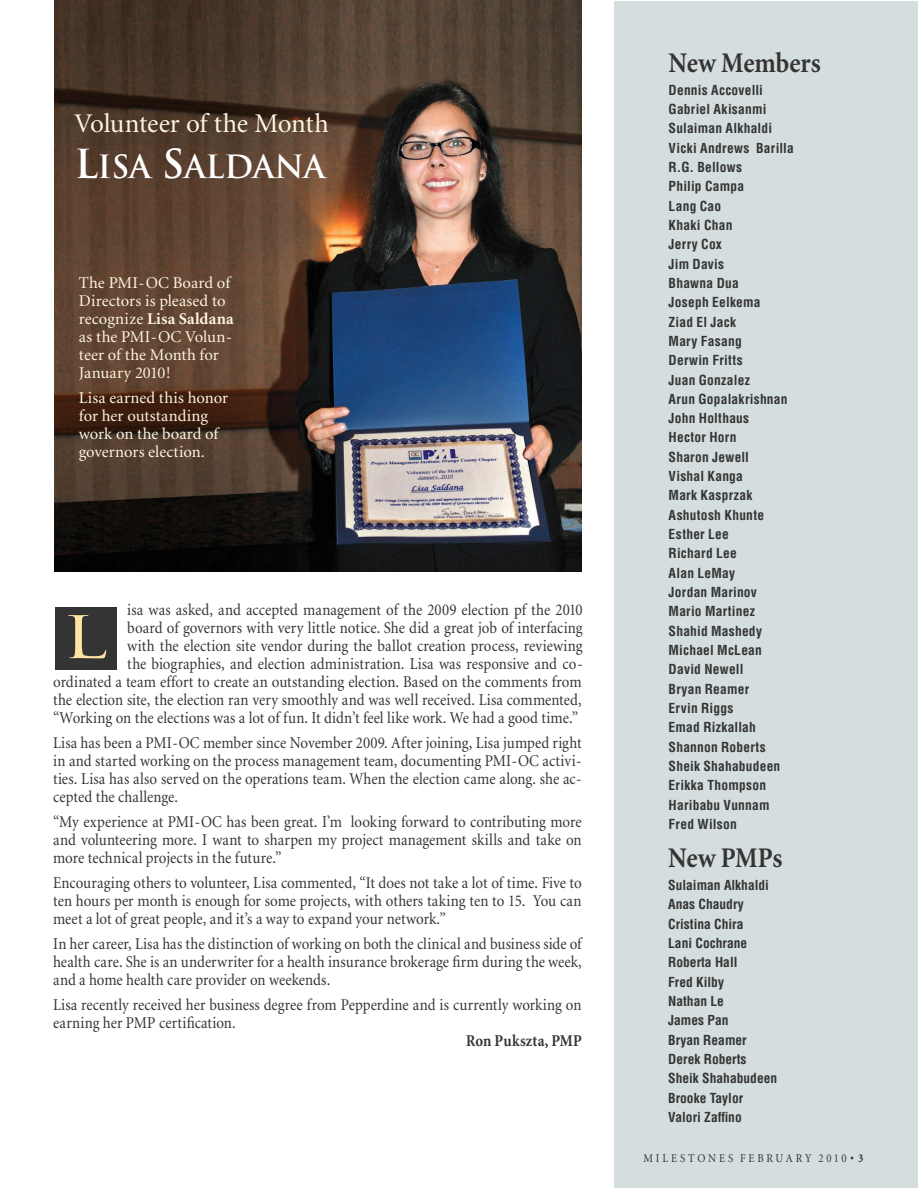
<style>
.page{position:relative;width:918px;height:1188px;background:#fff}
.page>*{position:absolute;margin:0;border:0;box-sizing:border-box;transform-origin:0 0}
.t1{font:57.15px "Trajan";color:#fee4a4;scale:1.4 1}
.t2{font:700 31.2px "Trajan";letter-spacing:-.015em;color:#fff}
.t3{font:700 28.5px "Minion";color:#353434;scale:.9 1}
.t4{font:27px "Minion";letter-spacing:-.015em;color:#fff5de}
.t5{font:16.5px/18px "Minion";letter-spacing:.005em;color:#353434;text-align:justify;scale:.9 1}
.t6{font:16.5px/18px "Minion";color:#fff5de}
.t7{font:700 16.5px "Minion";letter-spacing:.01em;color:#353434;scale:.9 1}
.t8{font:700 condensed 13.5px/19.4px "Helvetica";letter-spacing:.015em;color:#353434}
.t9{font:12px "Minion";letter-spacing:.26em;color:#353434;scale:.9 1}
.s1{font-size:39px}
.s2{font-weight:700}
</style>
<div class="page">
<div style="left:614px;top:1px;width:304px;height:1187px;background:#d4dede"></div>
<img style="left:54px;top:0;width:528px;height:572px">
<div style="left:55px;top:607px;width:62px;height:63px;background:#353434"></div>
<h3 class="t4" style="left:74px;top:110px;width:256px">Volunteer of the Month</h3>
<h2 class="t2" style="left:74px;top:148px;width:252px"><span class="s1">L</span>ISA <span class="s1">S</span>ALDANA</h2>
<p class="t6" style="left:79px;top:275px;width:156px">The PMI-OC Board of<br>Directors is pleased to recognize <span class="s2">Lisa Saldana </span>as the PMI-OC Volun&shy;teer of the Month for<br>January 2010!</p>
<p class="t6" style="left:79px;top:390px;width:151px">Lisa earned this honor for her outstanding work on the board of governors election.</p>
<h1 class="t1" style="left:61px;top:603px;width:35px">L</h1>
<p class="t5" style="left:127px;top:601px;width:508px">isa was asked, and accepted management of the 2009 election pf the 2010 board of governors with very little notice. She did a great job of interfacing with the election site vendor during the ballot creation process, reviewing the biographies, and election administration. Lisa was responsive and co-</p>
<p class="t5" style="left:53px;top:673px;width:589px">ordinated a team effort to create an outstanding election. Based on the comments from the election site, the election ran very smoothly and was well received. Lisa commented, “Working on the elections was a lot of fun. It didn’t feel like work. We had a good time.”</p>
<p class="t5" style="left:53px;top:734px;width:589px">Lisa has been a PMI-OC member since November 2009. After joining, Lisa jumped right in and started working on the process management team, documenting PMI-OC activi&shy;ties. Lisa has also served on the operations team. When the election came along. she ac&shy;cepted the challenge.</p>
<p class="t5" style="left:53px;top:813px;width:589px">“My experience at PMI-OC has been great. I’m looking forward to contributing more and volunteering more. I want to sharpen my project management skills and take on more technical projects in the future.”</p>
<p class="t5" style="left:53px;top:874px;width:589px">Encouraging others to volunteer, Lisa commented, “It does not take a lot of time. Five to ten hours per month is enough for some projects, with others taking ten to 15. You can meet a lot of great people, and it’s a way to expand your network.”</p>
<p class="t5" style="left:53px;top:935px;width:589px">In her career, Lisa has the distinction of working on both the clinical and business side of health care. She is an underwriter for a health insurance brokerage firm during the week, and a home health care provider on weekends.</p>
<p class="t5" style="left:53px;top:997px;width:589px">Lisa recently received her business degree from Pepperdine and is currently working on earning her PMP certification.</p>
<p class="t7" style="left:466px;top:1032px;width:130px">Ron Pukszta, PMP</p>
<h3 class="t3" style="left:669px;top:48px;width:170px">New Members</h3>
<p class="t8" style="left:669px;top:80px;width:127px">Dennis Accovelli<br>Gabriel Akisanmi<br>Sulaiman Alkhaldi<br>Vicki Andrews Barilla<br>R.G. Bellows<br>Philip Campa<br>Lang Cao<br>Khaki Chan<br>Jerry Cox<br>Jim Davis<br>Bhawna Dua<br>Joseph Eelkema<br>Ziad El Jack<br>Mary Fasang<br>Derwin Fritts<br>Juan Gonzalez<br>Arun Gopalakrishnan<br>John Holthaus<br>Hector Horn<br>Sharon Jewell<br>Vishal Kanga<br>Mark Kasprzak<br>Ashutosh Khunte<br>Esther Lee<br>Richard Lee<br>Alan LeMay<br>Jordan Marinov<br>Mario Martinez<br>Shahid Mashedy<br>Michael McLean<br>David Newell<br>Bryan Reamer<br>Ervin Riggs<br>Emad Rizkallah<br>Shannon Roberts<br>Sheik Shahabudeen<br>Erikka Thompson<br>Haribabu Vunnam<br>Fred Wilson</p>
<h3 class="t3" style="left:668px;top:843px;width:128px">New PMPs</h3>
<p class="t8" style="left:668px;top:875px;width:111px">Sulaiman Alkhaldi<br>Anas Chaudry<br>Cristina Chira<br>Lani Cochrane<br>Roberta Hall<br>Fred Kilby<br>Nathan Le<br>James Pan<br>Bryan Reamer<br>Derek Roberts<br>Sheik Shahabudeen<br>Brooke Taylor<br>Valori Zaffino</p>
<p class="t9" style="left:643px;top:1152px;width:246px">MILESTONES FEBRUARY 2010<span class="s2">• 3</span></p>
</div>
